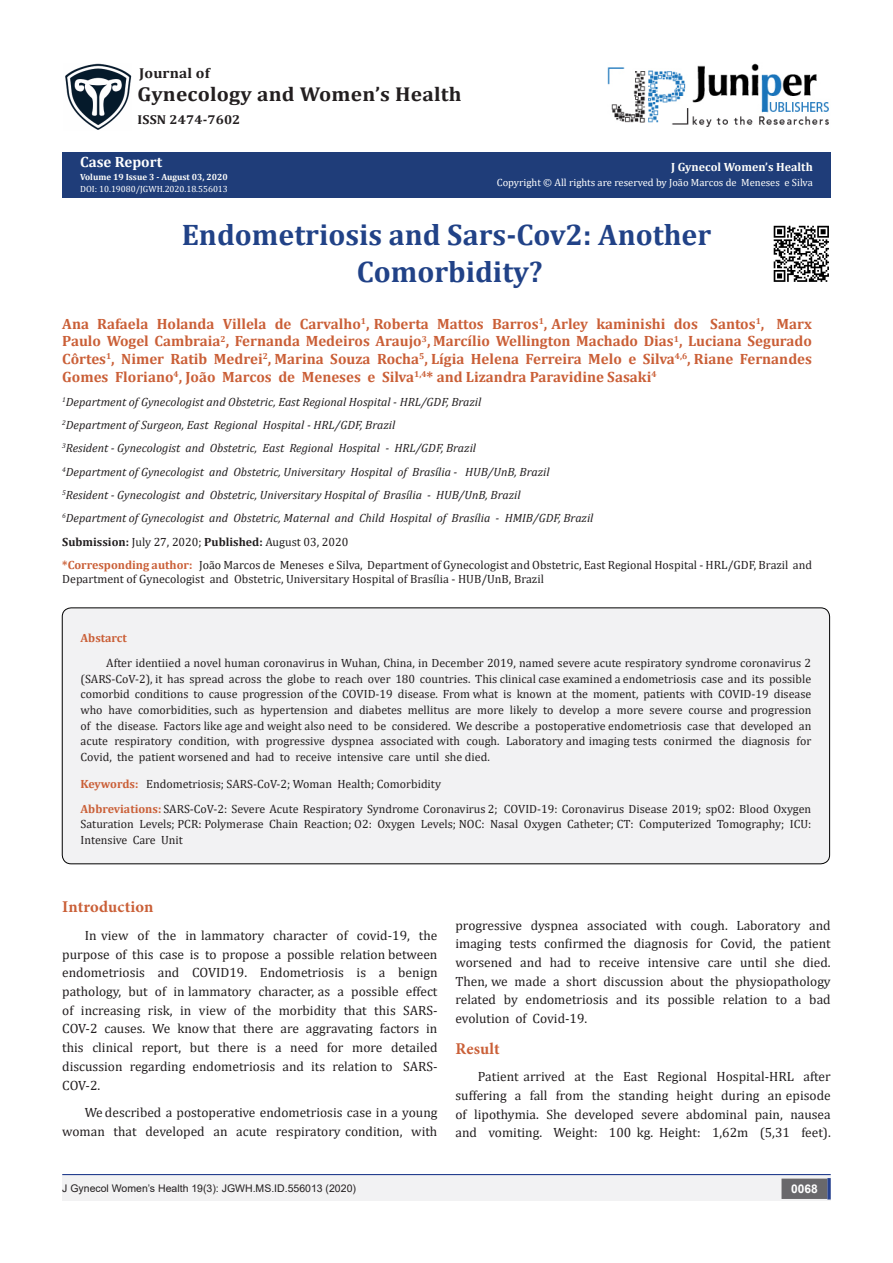
<style>
.page{position:relative;width:893px;height:1263px;background:#fff}
.page>*{position:absolute;margin:0;border:0;box-sizing:border-box;transform-origin:0 0}
.t1{font:700 29.85px/37.3px "Cambria";color:#214287;text-align:center}
.t2{font:700 20.1px "Cambria";letter-spacing:.01em;color:#231f20;scale:1.06 1}
.t3{font:700 16.5px "Minion Pro";letter-spacing:.005em;color:#ca5f37}
.t4{font:700 15px/18px "Cambria";color:#ca5f37;text-align:justify}
.t5{font:700 15px "Cambria";color:#fff}
.t6{font:700 14.4px "Cambria";letter-spacing:.01em;color:#231f20;scale:1.06 1}
.t7{font:13.5px/18.8px "Cambria";color:#231f20;text-align:justify}
.t8{font:700 12.9px "Cambria";letter-spacing:.01em;color:#231f20;scale:1.06 1}
.t9{font:12px/15.8px "Cambria";color:#231f20;text-align:justify}
.t10{font:italic 12px "Cambria";color:#231f20}
.t11{font:700 12px "Cambria";color:#fffffc}
.t12{font:700 12px "Cambria";color:#ca5f37}
.t13{font:700 12px "Arial";color:#fff}
.t14{font:10.5px "Cambria";color:#fff}
.t15{font:10.5px "Arial";color:#231f20}
.t16{font:9px "Cambria";color:#fff}
.t17{font:700 9px "Cambria";color:#fffffc}
.s1{color:#fffffc}
.s2{font-weight:700}
.s3{font-weight:700;color:#ca5f37}
</style>
<div class="page">
<div style="left:62px;top:153px;width:769px;height:45px;background:#1f3d79"></div>
<div style="left:62px;top:1175px;width:441px;height:26px;background:#f2f2f3"></div>
<div style="left:503px;top:1175px;width:328px;height:26px;background:#f2f2f3"></div>
<div style="left:782px;top:1179px;width:45px;height:19px;background:#69686b"></div>
<div style="left:781px;top:1178px;width:46px;height:21px;border:2px solid #69686b"></div>
<svg style="left:827px;top:1178px;width:4px;height:21px"></svg>
<img style="left:65px;top:63px;width:66px;height:67px">
<img style="left:607px;top:63px;width:222px;height:64px">
<hr style="left:62px;top:1174px;width:769px;height:1px;background:#25408f">
<img style="left:773px;top:225px;width:56px;height:57px">
<div style="left:62px;top:608px;width:768px;height:256px;background:#f2f2f3;border-radius:9px"></div>
<div style="left:62px;top:607px;width:768px;height:257px;border:1px solid #000;border-radius:9px"></div>
<p class="t6" style="left:139px;top:63px;width:68px">Journal of</p>
<p class="t2" style="left:138px;top:80px;width:307px">Gynecology and Women’s Health</p>
<p class="t8" style="left:138px;top:110px;width:98px">ISSN 2474-7602</p>
<p class="t5" style="left:80px;top:152px;width:83px">Case Report</p>
<p class="t17" style="left:80px;top:170px;width:149px">Volume 19 Issue 3 - August 03, 2020</p>
<p class="t16" style="left:80px;top:184px;width:149px">DOI: 10.19080/JGWH.2020.18.556013</p>
<p class="t11" style="left:671px;top:158px;width:143px">J Gynecol Women’s Health</p>
<p class="t14" style="left:497px;top:177px;width:317px">Copyright © All rights are reserved by <span class="s1">João Marcos de Meneses e Silva</span></p>
<p class="t1" style="left:182px;top:215px;width:531px">Endometriosis and Sars-Cov2: Another<br>Comorbidity?</p>
<p class="t4" style="left:62px;top:314px;width:751px">Ana Rafaela Holanda Villela de Carvalho<sup>1</sup>, Roberta Mattos Barros<sup>1</sup>, Arley kaminishi dos Santos<sup>1</sup>, Marx Paulo Wogel Cambraia<sup>2</sup>, Fernanda Medeiros Araujo<sup>3</sup>, Marcı́lio Wellington Machado Dias<sup>1</sup>, Luciana Segurado Côrtes<sup>1</sup>, Nimer Ratib Medrei<sup>2</sup>, Marina Souza Rocha<sup>5</sup>, Lı́gia Helena Ferreira Melo e Silva<sup>4,6</sup>, Riane Fernandes Gomes Floriano<sup>4</sup>, João Marcos de Meneses e Silva<sup>1,4</sup>* and Lizandra Paravidine Sasaki<sup>4</sup></p>
<p class="t10" style="left:62px;top:393px;width:421px"><sup>1</sup>Department of Gynecologist and Obstetric, East Regional Hospital - HRL/GDF, Brazil</p>
<p class="t10" style="left:62px;top:416px;width:334px"><sup>2</sup>Department of Surgeon, East Regional Hospital - HRL/GDF, Brazil</p>
<p class="t10" style="left:62px;top:440px;width:415px"><sup>3</sup>Resident - Gynecologist and Obstetric, East Regional Hospital - HRL/GDF, Brazil</p>
<p class="t10" style="left:62px;top:463px;width:489px"><sup>4</sup>Department of Gynecologist and Obstetric, Universitary Hospital of Brası́lia - HUB/UnB, Brazil</p>
<p class="t10" style="left:62px;top:486px;width:460px"><sup>5</sup>Resident - Gynecologist and Obstetric, Universitary Hospital of Brası́lia - HUB/UnB, Brazil</p>
<p class="t10" style="left:62px;top:510px;width:533px"><sup>6</sup>Department of Gynecologist and Obstetric, Maternal and Child Hospital of Brası́lia - HMIB/GDF, Brazil</p>
<p class="t9" style="left:62px;top:533px;width:288px"><span class="s2">Submission:</span> July 27, 2020; <span class="s2">Published:</span> August 03, 2020</p>
<p class="t9" style="left:62px;top:557px;width:751px;line-height:14.4px"><span class="s3">*Corresponding author:</span> João Marcos de Meneses e Silva, Department of Gynecologist and Obstetric, East Regional Hospital - HRL/GDF, Brazil and<br>Department of Gynecologist and Obstetric, Universitary Hospital of Brası́lia - HUB/UnB, Brazil</p>
<p class="t12" style="left:81px;top:630px;width:48px">Abstarct</p>
<p class="t9" style="left:81px;top:655px;width:732px;text-indent:26px">After identiied a novel human coronavirus in Wuhan, China, in December 2019, named severe acute respiratory syndrome coronavirus 2 (SARS-CoV-2), it has spread across the globe to reach over 180 countries. This clinical case examined a endometriosis case and its possible comorbid conditions to cause progression of the COVID-19 disease. From what is known at the moment, patients with COVID-19 disease who have comorbidities, such as hypertension and diabetes mellitus are more likely to develop a more severe course and progression of the disease. Factors like age and weight also need to be considered. We describe a postoperative endometriosis case that developed an acute respiratory condition, with progressive dyspnea associated with cough. Laboratory and imaging tests conirmed the diagnosis for Covid, the patient worsened and had to receive intensive care until she died.</p>
<p class="t9" style="left:81px;top:776px;width:362px"><span class="s3">Keywords:</span> Endometriosis; SARS-CoV-2; Woman Health; Comorbidity</p>
<p class="t9" style="left:81px;top:801px;width:732px"><span class="s3">Abbreviations:</span> SARS-CoV-2: Severe Acute Respiratory Syndrome Coronavirus 2; COVID-19: Coronavirus Disease 2019; spO2: Blood Oxygen Saturation Levels; PCR: Polymerase Chain Reaction; O2: Oxygen Levels; NOC: Nasal Oxygen Catheter; CT: Computerized Tomography; ICU:<br>Intensive Care Unit</p>
<p class="t3" style="left:62px;top:895px;width:93px">Introduction</p>
<p class="t7" style="left:62px;top:926px;width:377px;text-indent:22px">In view of the in lammatory character of covid-19, the purpose of this case is to propose a possible relation between endometriosis and COVID19. Endometriosis is a benign pathology, but of in lammatory character, as a possible effect of increasing risk, in view of the morbidity that this SARS-COV-2 causes. We know that there are aggravating factors in this clinical report, but there is a need for more detailed discussion regarding endometriosis and its relation to SARS-COV-2.</p>
<p class="t7" style="left:62px;top:1103px;width:377px;text-align:right">We described a postoperative endometriosis case in a young woman that developed an acute respiratory condition, with</p>
<p class="t7" style="left:455px;top:915px;width:377px">progressive dyspnea associated with cough. Laboratory and imaging tests confirmed the diagnosis for Covid, the patient worsened and had to receive intensive care until she died.<br>Then, we made a short discussion about the physiopathology related by endometriosis and its possible relation to a bad evolution of Covid-19.</p>
<p class="t3" style="left:455px;top:1037px;width:46px">Result</p>
<p class="t7" style="left:455px;top:1067px;width:377px;text-indent:22px">Patient arrived at the East Regional Hospital-HRL after suffering a fall from the standing height during an episode of lipothymia. She developed severe abdominal pain, nausea and vomiting. Weight: 100 kg. Height: 1,62m (5,31 feet).</p>
<p class="t15" style="left:62px;top:1181px;width:295px">J Gynecol Women’s Health 19(3): JGWH.MS.ID.556013 (2020)</p>
<p class="t13" style="left:791px;top:1180px;width:28px">0068</p>
</div>
